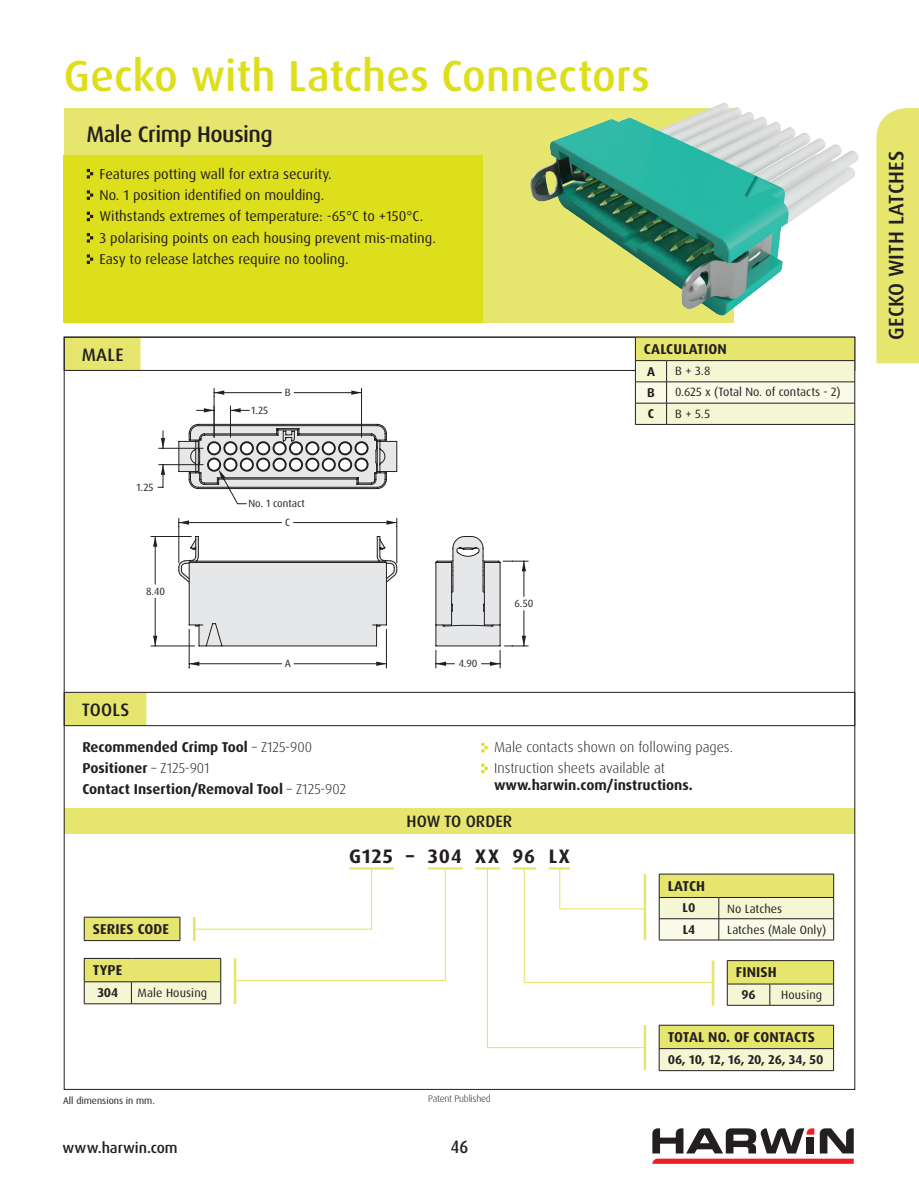
<style>
.page{position:relative;width:919px;height:1187px;background:#fff}
.page>*{position:absolute;margin:0;border:0;box-sizing:border-box;transform-origin:0 0}
.t1{font:500 43.5px "Dax OT";color:#dddf1d}
.t2{font:500 22.5px "Dax OT";letter-spacing:-.02em;color:#231f20}
.t3{font:500 21px "Dax OT";letter-spacing:.01em;color:#231f20}
.t4{font:700 19.5px "Dax OT";letter-spacing:.05em;color:#231f20}
.t5{font:500 18px "Dax OT";letter-spacing:.02em;color:#231f20}
.t6{font:500 18px "Dax OT";letter-spacing:.02em;color:#231f20;scale:.9 1}
.t7{font:500 16.5px "Dax OT";color:#231f20}
.t8{font:500 15px "Dax OT";color:#231f20}
.t9{font:14.25px/21.3px "Dax OT";color:#231f20}
.t10{font:700 14.25px/20.7px "Dax OT";color:#231f20}
.t11{font:300 14.25px/20.7px "Dax OT";color:#231f20}
.t12{font:700 12.75px "Dax OT";color:#231f20}
.t13{font:12px "Dax OT";color:#231f20}
.t14{font:10.5px "Dax OT";color:#231f20}
.t15{font:9.75px "Dax OT";color:#231f20}
.t16{font:300 9.75px "Dax OT";letter-spacing:-.02em;color:#231f20}
.s1{font-weight:300}
</style>
<div class="page">
<div style="left:64px;top:108px;width:669px;height:214px;background:#e6e66f"></div>
<div style="left:64px;top:155px;width:419px;height:167px;background:#dddf1d"></div>
<svg style="left:652px;top:1128px;width:201px;height:35px"></svg>
<div style="left:806px;top:1136px;width:8px;height:17px;background:#231f20"></div>
<div style="left:876px;top:108px;width:42px;height:255px;background:#e6e66f"></div>
<svg style="left:87px;top:169px;width:6px;height:9px"></svg>
<svg style="left:87px;top:190px;width:6px;height:10px"></svg>
<svg style="left:87px;top:212px;width:6px;height:9px"></svg>
<svg style="left:87px;top:233px;width:6px;height:9px"></svg>
<svg style="left:87px;top:254px;width:6px;height:10px"></svg>
<img style="left:529px;top:102px;width:330px;height:221px">
<div style="left:65px;top:337px;width:75px;height:33px;background:#e6e66f"></div>
<div style="left:64px;top:337px;width:791px;height:34px;border:1px solid #231f20"></div>
<svg style="left:635px;top:339px;width:218px;height:85px;background:#e8e9b7"></svg>
<hr style="left:635px;top:424px;width:31px;height:1px;background:#231f20">
<hr style="left:666px;top:424px;width:188px;height:1px;background:#231f20">
<div style="left:64px;top:808px;width:790px;height:25px;background:#e6e66f"></div>
<hr style="left:428px;top:867px;width:34px;height:2px;background:#e6e66f">
<hr style="left:475px;top:867px;width:25px;height:2px;background:#e6e66f">
<svg style="left:84px;top:867px;width:362px;height:136px"></svg>
<hr style="left:84px;top:1003px;width:47px;height:1px;background:#231f20">
<hr style="left:131px;top:1003px;width:90px;height:1px;background:#231f20">
<hr style="left:234px;top:958px;width:2px;height:45px;background:#e6e66f">
<div style="left:65px;top:692px;width:81px;height:33px;background:#e6e66f"></div>
<div style="left:64px;top:692px;width:791px;height:34px;border:1px solid #231f20"></div>
<svg style="left:486px;top:867px;width:348px;height:203px"></svg>
<hr style="left:659px;top:1070px;width:174px;height:1px;background:#231f20">
<hr style="left:643px;top:1024px;width:3px;height:45px;background:#e6e66f">
<hr style="left:214px;top:396px;width:1px;height:41px;background:#231f20">
<hr style="left:361px;top:396px;width:1px;height:41px;background:#231f20">
<hr style="left:214px;top:392px;width:67px;height:1px;background:#231f20">
<hr style="left:294px;top:392px;width:67px;height:1px;background:#231f20">
<svg style="left:214px;top:388px;width:10px;height:8px"></svg>
<svg style="left:351px;top:388px;width:11px;height:8px"></svg>
<hr style="left:230px;top:406px;width:1px;height:31px;background:#231f20">
<svg style="left:196px;top:408px;width:18px;height:4px"></svg>
<svg style="left:231px;top:408px;width:18px;height:4px"></svg>
<hr style="left:159px;top:448px;width:44px;height:1px;background:#231f20">
<hr style="left:159px;top:464px;width:44px;height:1px;background:#231f20">
<svg style="left:161px;top:431px;width:4px;height:17px"></svg>
<svg style="left:158px;top:464px;width:7px;height:24px"></svg>
<hr style="left:189px;top:629px;width:1px;height:38px;background:#231f20">
<hr style="left:386px;top:629px;width:1px;height:38px;background:#231f20">
<hr style="left:189px;top:663px;width:92px;height:1px;background:#231f20">
<hr style="left:294px;top:663px;width:92px;height:1px;background:#231f20">
<svg style="left:189px;top:661px;width:10px;height:7px"></svg>
<svg style="left:376px;top:661px;width:11px;height:7px"></svg>
<hr style="left:151px;top:536px;width:40px;height:1px;background:#231f20">
<hr style="left:151px;top:645px;width:44px;height:1px;background:#231f20">
<hr style="left:155px;top:536px;width:1px;height:48px;background:#231f20">
<hr style="left:155px;top:598px;width:1px;height:48px;background:#231f20">
<svg style="left:153px;top:537px;width:4px;height:9px"></svg>
<svg style="left:153px;top:635px;width:4px;height:11px"></svg>
<svg style="left:435px;top:560px;width:93px;height:108px"></svg>
<svg style="left:178px;top:424px;width:322px;height:222px"></svg>
<svg style="left:178px;top:441px;width:315px;height:185px"></svg>
<svg style="left:481px;top:742px;width:6px;height:10px"></svg>
<svg style="left:481px;top:763px;width:6px;height:10px"></svg>
<h1 class="t1" style="left:64px;top:48px;width:587px">Gecko with Latches Connectors</h1>
<h2 class="t2" style="left:86px;top:120px;width:188px">Male Crimp Housing</h2>
<p class="t9" style="left:100px;top:163px;width:338px">Features potting wall for extra security.<br>No. 1 position identified on moulding.<br>Withstands extremes of temperature: -65°C to +150°C.<br>3 polarising points on each housing prevent mis-mating.<br>Easy to release latches require no tooling.</p>
<p class="t5" style="left:82px;top:343px;width:43px">MALE</p>
<p class="t10" style="left:644px;top:338px;width:84px">CALCULATION</p>
<p class="t12" style="left:647px;top:363px;width:9px">A</p>
<p class="t13" style="left:675px;top:363px;width:37px">B + 3.8</p>
<p class="t12" style="left:647px;top:384px;width:9px">B</p>
<p class="t13" style="left:675px;top:384px;width:167px">0.625 x (Total No. of contacts - 2)</p>
<p class="t12" style="left:647px;top:405px;width:8px">C</p>
<p class="t13" style="left:675px;top:406px;width:37px">B + 5.5</p>
<p class="t14" style="left:285px;top:385px;width:7px">B</p>
<p class="t14" style="left:251px;top:403px;width:18px">1.25</p>
<p class="t14" style="left:136px;top:480px;width:18px">1.25</p>
<p class="t14" style="left:146px;top:584px;width:21px">8.40</p>
<p class="t5" style="left:82px;top:698px;width:49px">TOOLS</p>
<p class="t14" style="left:248px;top:496px;width:58px">No. 1 contact</p>
<p class="t14" style="left:285px;top:515px;width:7px">C</p>
<p class="t14" style="left:285px;top:657px;width:8px">A</p>
<p class="t14" style="left:458px;top:657px;width:20px">4.90</p>
<p class="t14" style="left:514px;top:597px;width:21px">6.50</p>
<p class="t10" style="left:82px;top:737px;width:265px">Recommended Crimp Tool <span class="s1">– Z125-900<br></span>Positioner <span class="s1">– Z125-901<br></span>Contact Insertion/Removal Tool <span class="s1">– Z125-902</span></p>
<p class="t11" style="left:494px;top:737px;width:240px">Male contacts shown on following pages.<br>Instruction sheets available at</p>
<p class="t10" style="left:494px;top:774px;width:200px">www.harwin.com/instructions.</p>
<p class="t10" style="left:93px;top:918px;width:78px">SERIES CODE</p>
<p class="t10" style="left:93px;top:959px;width:31px">TYPE</p>
<p class="t12" style="left:97px;top:984px;width:22px">304</p>
<p class="t13" style="left:137px;top:984px;width:71px">Male Housing</p>
<p class="t7" style="left:406px;top:811px;width:107px">HOW TO ORDER</p>
<h3 class="t4" style="left:349px;top:843px;width:222px">G125 – 304 XX 96 LX</h3>
<p class="t15" style="left:63px;top:1094px;width:93px">All dimensions in mm.</p>
<p class="t16" style="left:428px;top:1092px;width:64px">Patent Published</p>
<p class="t8" style="left:63px;top:1138px;width:117px">www.harwin.com</p>
<p class="t6" style="left:451px;top:1134px;width:21px">46</p>
<p class="t10" style="left:667px;top:875px;width:39px">LATCH</p>
<p class="t12" style="left:682px;top:899px;width:14px">L0</p>
<p class="t13" style="left:727px;top:901px;width:56px">No Latches</p>
<p class="t12" style="left:682px;top:921px;width:14px">L4</p>
<p class="t13" style="left:727px;top:922px;width:100px">Latches (Male Only)</p>
<p class="t10" style="left:735px;top:961px;width:43px">FINISH</p>
<p class="t12" style="left:741px;top:986px;width:16px">96</p>
<p class="t13" style="left:781px;top:986px;width:43px">Housing</p>
<p class="t10" style="left:667px;top:1026px;width:149px">TOTAL NO. OF CONTACTS</p>
<p class="t12" style="left:667px;top:1051px;width:157px">06, 10, 12, 16, 20, 26, 34, 50</p>
<h3 class="t3" style="left:882px;top:340px;width:190px;rotate:-90deg">GECKO WITH LATCHES</h3>
</div>
